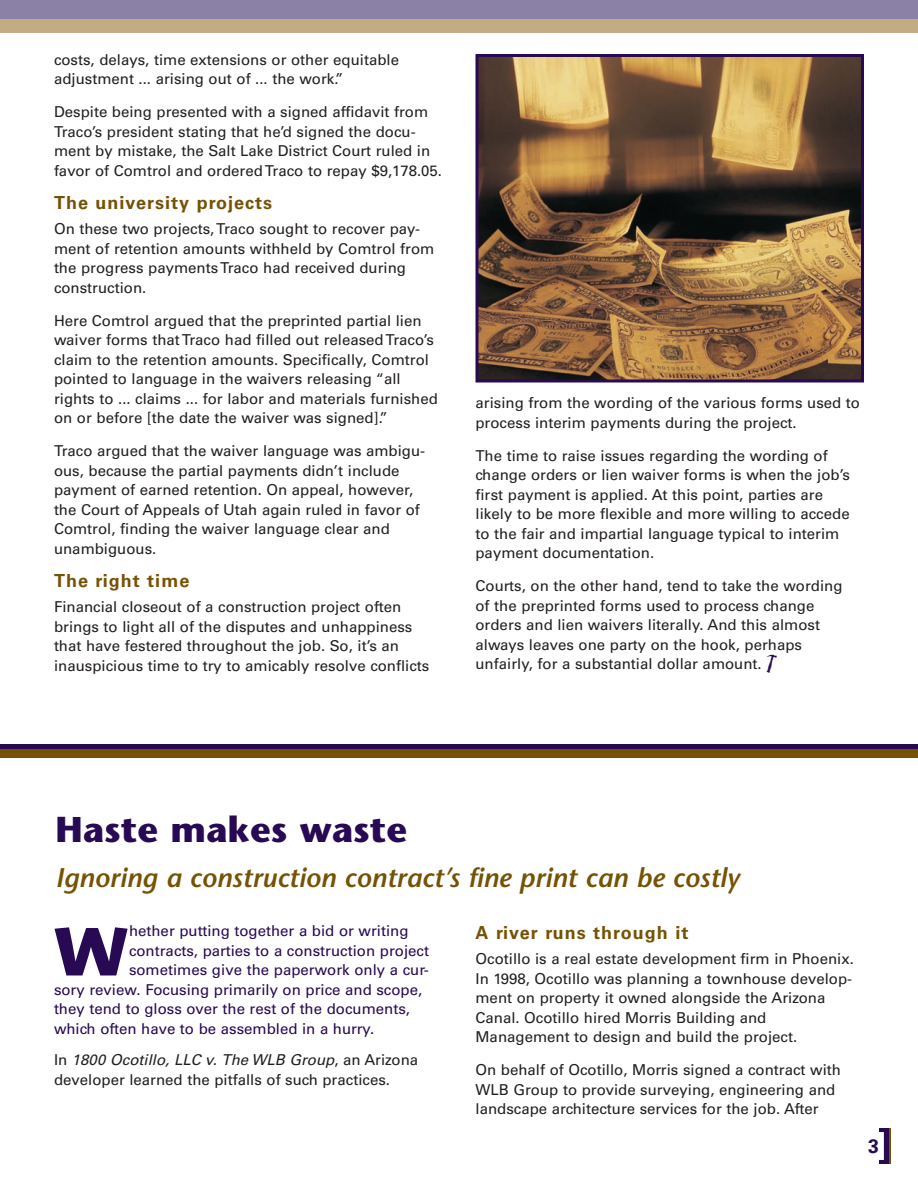
<style>
.page{position:relative;width:918px;height:1188px;background:#fff}
.page>*{position:absolute;margin:0;border:0;box-sizing:border-box;transform-origin:0 0}
.t1{font:700 67.8px "Stone Sans Std";color:#280953}
.t2{font:700 36px "Stone Sans Std";color:#280953}
.t3{font:italic 600 27px "Stone Sans Std";color:#755204}
.t4{font:700 19.5px "Univers LT Std";color:#280953}
.t5{font:700 18px "Univers LT Std";letter-spacing:.055em;color:#755204}
.t6{font:15px/19.5px "Univers LT Std";color:#231f20}
.t7{font:15px "Univers LT Std";color:#280953}
.s1{font-family:"Df Incidentals Plain";font-size:18px;color:#280953}
.s2{font-style:italic}
</style>
<div class="page">
<div style="left:0;top:0;width:918px;height:33px;background:#8b80a5"></div>
<div style="left:0;top:20px;width:918px;height:13px;background:#c3ab83"></div>
<svg style="left:879px;top:1128px;width:11px;height:36px"></svg>
<hr style="left:890px;top:1128px;width:1px;height:36px;background:#755204">
<div style="left:0;top:749px;width:918px;height:9px;background:#755204"></div>
<div style="left:0;top:744px;width:918px;height:5px;background:#280953"></div>
<img style="left:480px;top:58px;width:380px;height:320px">
<div style="left:476px;top:54px;width:388px;height:328px;border:3px solid #280953"></div>
<p class="t6" style="left:54px;top:51px;width:347px">costs, delays, time extensions or other equitable adjustment ... arising out of ... the work.”</p>
<p class="t6" style="left:54px;top:104px;width:390px">Despite being presented with a signed affidavit from Traco’s president stating that he’d signed the docu&shy;ment by mistake, the Salt Lake District Court ruled in favor of Comtrol and orderedTraco to repay $9,178.05.</p>
<p class="t5" style="left:54px;top:196px;width:220px">The university projects</p>
<p class="t6" style="left:54px;top:221px;width:382px">On these two projects,Traco sought to recover pay&shy;ment of retention amounts withheld by Comtrol from the progress paymentsTraco had received during construction.</p>
<p class="t6" style="left:54px;top:312px;width:385px">Here Comtrol argued that the preprinted partial lien waiver forms thatTraco had filled out releasedTraco’s claim to the retention amounts. Specifically, Comtrol pointed to language in the waivers releasing “all rights to ... claims ... for labor and materials furnished on or before [the date the waiver was signed].”</p>
<p class="t6" style="left:54px;top:443px;width:373px">Traco argued that the waiver language was ambigu&shy;ous, because the partial payments didn’t include payment of earned retention. On appeal, however, the Court of Appeals of Utah again ruled in favor of Comtrol, finding the waiver language clear and unambiguous.</p>
<p class="t5" style="left:54px;top:574px;width:137px">The right time</p>
<p class="t6" style="left:54px;top:599px;width:377px">Financial closeout of a construction project often brings to light all of the disputes and unhappiness that have festered throughout the job. So, it’s an inauspicious time to try to amicably resolve conflicts</p>
<p class="t6" style="left:476px;top:395px;width:386px">arising from the wording of the various forms used to process interim payments during the project.</p>
<p class="t6" style="left:476px;top:447px;width:376px">The time to raise issues regarding the wording of change orders or lien waiver forms is when the job’s first payment is applied. At this point, parties are likely to be more flexible and more willing to accede to the fair and impartial language typical to interim payment documentation.</p>
<p class="t6" style="left:476px;top:578px;width:369px">Courts, on the other hand, tend to take the wording of the preprinted forms used to process change orders and lien waivers literally. And this almost always leaves one party on the hook, perhaps unfairly, for a substantial dollar amount. <span class="s1">l</span></p>
<h2 class="t2" style="left:56px;top:816px;width:353px">Haste makes waste</h2>
<h3 class="t3" style="left:56px;top:867px;width:686px">Ignoring a construction contract’s fine print can be costly</h3>
<h1 class="t1" style="left:54px;top:926px;width:76px">W</h1>
<p class="t7" style="left:129px;top:926px;width:281px">hether putting together a bid or writing</p>
<p class="t7" style="left:129px;top:945px;width:302px">contracts, parties to a construction project</p>
<p class="t7" style="left:129px;top:965px;width:301px">sometimes give the paperwork only a cur-</p>
<p class="t7" style="left:54px;top:984px;width:370px">sory review. Focusing primarily on price and scope,</p>
<p class="t7" style="left:54px;top:1004px;width:358px">they tend to gloss over the rest of the documents,</p>
<p class="t7" style="left:54px;top:1023px;width:322px">which often have to be assembled in a hurry.</p>
<p class="t6" style="left:54px;top:1052px;width:366px">In <span class="s2">1800 Ocotillo, LLC v. The WLB Group</span>, an Arizona developer learned the pitfalls of such practices.</p>
<p class="t5" style="left:476px;top:926px;width:214px">A river runs through it</p>
<p class="t6" style="left:476px;top:950px;width:380px">Ocotillo is a real estate development firm in Phoenix.<br>In 1998, Ocotillo was planning a townhouse develop&shy;ment on property it owned alongside the Arizona Canal. Ocotillo hired Morris Building and Management to design and build the project.</p>
<p class="t6" style="left:476px;top:1061px;width:367px">On behalf of Ocotillo, Morris signed a contract with<br>WLB Group to provide surveying, engineering and landscape architecture services for the job. After</p>
<h3 class="t4" style="left:868px;top:1139px;width:12px">3</h3>
</div>
